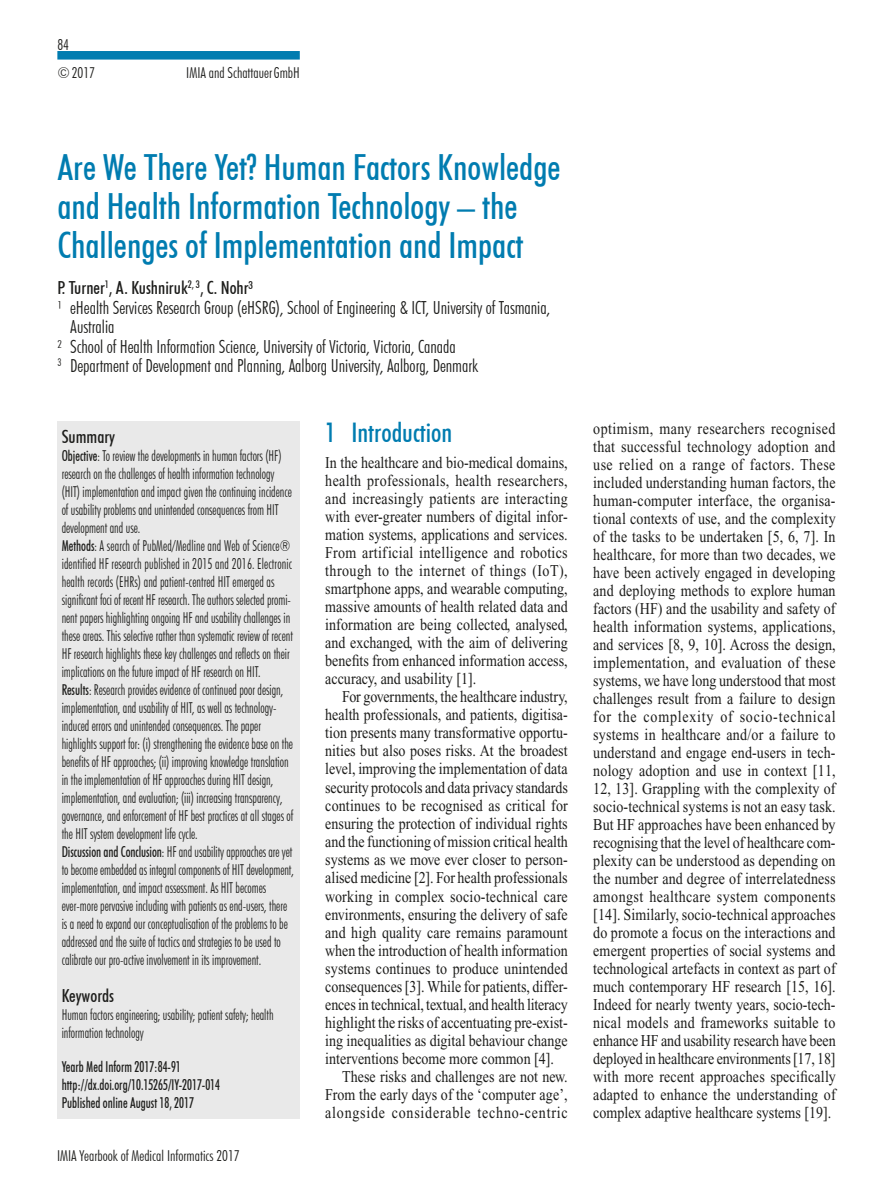
<style>
.page{position:relative;width:893px;height:1191px;background:#fff}
.page>*{position:absolute;margin:0;border:0;box-sizing:border-box;transform-origin:0 0}
.t1{font:500 condensed 36px/39px "Futura BT";color:#007cb0}
.t2{font:500 condensed 27px "Futura BT";color:#007cb0}
.t3{font:300 condensed 18px "Futura BT";color:#1d1d1b}
.t4{font:500 condensed 18px "Futura BT";color:#1d1d1b}
.t5{font:16.5px/18px "Times";color:#1d1d1b;text-align:justify;scale:.85 1}
.t6{font:16.5px "Times";letter-spacing:.055em;color:#1d1d1b;scale:.85 1}
.t7{font:300 condensed 15px/18px "Futura BT";color:#1d1d1b;scale:.85 1}
.t8{font:500 condensed 15px/18px "Futura BT";color:#1d1d1b;scale:.85 1}
.t9{font:300 condensed 15px "Futura BT";color:#1d1d1b}
.s1{font-weight:500}
</style>
<div class="page">
<div style="left:57px;top:51px;width:243px;height:9px;background:#007cb0"></div>
<div style="left:57px;top:421px;width:243px;height:697px;background:#e9e9e9"></div>
<p class="t9" style="left:57px;top:35px;width:13px">84</p>
<p class="t9" style="left:57px;top:63px;width:39px">©2017</p>
<p class="t9" style="left:186px;top:63px;width:115px">IMIA and SchattauerGmbH</p>
<h1 class="t1" style="left:57px;top:148px;width:505px">Are We There Yet? Human Factors Knowledge and Health Information Technology – the<br>Challenges of Implementation and Impact</h1>
<p class="t4" style="left:57px;top:277px;width:197px">P. Turner<sup>1</sup>, A. Kushniruk<sup>2,</sup> <sup>3</sup>, C. Nohr³</p>
<p class="t3" style="left:57px;top:296px;width:494px">¹ eHealth Services Research Group (eHSRG), School of Engineering &amp; ICT, University of Tasmania,</p>
<p class="t3" style="left:70px;top:316px;width:46px">Australia</p>
<p class="t3" style="left:57px;top:335px;width:400px">² School of Health Information Science, University of Victoria, Victoria, Canada</p>
<p class="t3" style="left:57px;top:355px;width:422px"><sup>3</sup> Department of Development and Planning, Aalborg University, Aalborg, Denmark</p>
<p class="t4" style="left:62px;top:426px;width:55px">Summary</p>
<p class="t7" style="left:62px;top:447px;width:275px"><span class="s1">Objective</span>: To review the developments in human factors (HF) research on the challenges of health information technology (HIT) implementation and impact given the continuing incidence of usability problems and unintended consequences from HIT development and use.<br><span class="s1">Methods</span>: A search of PubMed/Medline and Web of Science® identified HF research published in 2015 and 2016. Electronic health records (EHRs) and patient-centred HIT emerged as significant foci of recent HF research. The authors selected promi&shy;nent papers highlighting ongoing HF and usability challenges in these areas. This selective rather than systematic review of recent HF research highlights these key challenges and reflects on their implications on the future impact of HF research on HIT.<br><span class="s1">Results</span>: Research provides evidence of continued poor design, implementation, and usability of HIT, as well as technology&shy;induced errors and unintended consequences. The paper highlights support for: (i) strengthening the evidence base on the benefits of HF approaches; (ii) improving knowledge translation in the implementation of HF approaches during HIT design, implementation, and evaluation; (iii) increasing transparency, governance, and enforcement of HF best practices at all stages of the HIT system development life cycle.<br><span class="s1">Discussion and Conclusion</span>: HF and usability approaches are yet to become embedded as integral components of HIT development, implementation, and impact assessment. As HIT becomes ever-more pervasive including with patients as end-users, there is a need to expand our conceptualisation of the problems to be addressed and the suite of tactics and strategies to be used to calibrate our pro-active involvement in its improvement.</p>
<p class="t4" style="left:62px;top:984px;width:54px">Keywords</p>
<p class="t7" style="left:62px;top:1005px;width:251px">Human factors engineering; usability; patient safety; health information technology</p>
<p class="t8" style="left:62px;top:1057px;width:188px">Yearb Med Inform 2017:84-91 http://dx.doi.org/10.15265/IY-2017-014<br>Published online August 18, 2017</p>
<p class="t9" style="left:57px;top:1146px;width:184px">IMIA Yearbook of Medical Informatics 2017</p>
<h2 class="t2" style="left:325px;top:415px;width:129px">1 Introduction</h2>
<p class="t5" style="left:325px;top:454px;width:287px">In the healthcare and bio-medical domains, health professionals, health researchers, and increasingly patients are interacting with ever-greater numbers of digital infor&shy;mation systems, applications and services.<br>From artificial intelligence and robotics through to the internet of things (IoT), smartphone apps, and wearable computing, massive amounts of health related data and information are being collected, analysed, and exchanged, with the aim of delivering benefits from enhanced information access, accuracy, and usability [1].</p>
<p class="t5" style="left:342px;top:688px;width:267px">For governments, the healthcare industry,</p>
<p class="t5" style="left:325px;top:706px;width:287px">health professionals, and patients, digitisa-</p>
<p class="t5" style="left:325px;top:724px;width:287px">tion presents many transformative opportu-</p>
<p class="t5" style="left:325px;top:742px;width:287px">nities but also poses risks. At the broadest</p>
<p class="t5" style="left:325px;top:760px;width:287px">level, improving the implementation of data</p>
<p class="t5" style="left:325px;top:778px;width:287px">security protocols and data privacy standards</p>
<p class="t5" style="left:325px;top:796px;width:287px">continues to be recognised as critical for</p>
<p class="t5" style="left:325px;top:814px;width:287px">ensuring the protection of individual rights</p>
<p class="t5" style="left:325px;top:832px;width:287px">and the functioning of mission critical health</p>
<p class="t5" style="left:325px;top:850px;width:287px">systems as we move ever closer to person-</p>
<p class="t5" style="left:325px;top:869px;width:287px">alised medicine [2]. For health professionals</p>
<p class="t5" style="left:325px;top:887px;width:287px">working in complex socio-technical care</p>
<p class="t5" style="left:325px;top:905px;width:287px">environments, ensuring the delivery of safe</p>
<p class="t5" style="left:325px;top:923px;width:287px">and high quality care remains paramount</p>
<p class="t5" style="left:325px;top:941px;width:287px">when the introduction of health information</p>
<p class="t5" style="left:325px;top:959px;width:287px">systems continues to produce unintended</p>
<p class="t5" style="left:325px;top:977px;width:287px">consequences [3]. While for patients, differ-</p>
<p class="t5" style="left:325px;top:996px;width:287px">ences in technical, textual, and health literacy</p>
<p class="t5" style="left:325px;top:1014px;width:287px">highlight the risks of accentuating pre-exist-</p>
<p class="t5" style="left:325px;top:1032px;width:287px">ing inequalities as digital behaviour change</p>
<p class="t5" style="left:325px;top:1050px;width:271px">interventions become more common [4].</p>
<p class="t5" style="left:342px;top:1068px;width:267px">These risks and challenges are not new.</p>
<p class="t5" style="left:325px;top:1086px;width:287px">From the early days of the ‘computer age’,</p>
<p class="t6" style="left:325px;top:1104px;width:287px">alongside considerable techno-centric</p>
<p class="t5" style="left:593px;top:419px;width:287px">optimism, many researchers recognised that successful technology adoption and use relied on a range of factors. These included understanding human factors, the human-computer interface, the organisa&shy;tional contexts of use, and the complexity of the tasks to be undertaken [5, 6, 7]. In healthcare, for more than two decades, we have been actively engaged in developing and deploying methods to explore human factors (HF) and the usability and safety of health information systems, applications, and services [8, 9, 10]. Across the design, implementation, and evaluation of these systems, we have long understood that most challenges result from a failure to design for the complexity of socio-technical systems in healthcare and/or a failure to understand and engage end-users in tech&shy;nology adoption and use in context [11, 12, 13]. Grappling with the complexity of socio-technical systems is not an easy task.<br>But HF approaches have been enhanced by recognising that the level of healthcare com&shy;plexity can be understood as depending on the number and degree of interrelatedness amongst healthcare system components [14]. Similarly, socio-technical approaches do promote a focus on the interactions and emergent properties of social systems and technological artefacts in context as part of much contemporary HF research [15, 16].<br>Indeed for nearly twenty years, socio-tech&shy;nical models and frameworks suitable to enhance HF and usability research have been deployed in healthcare environments [17, 18] with more recent approaches specifically adapted to enhance the understanding of complex adaptive healthcare systems [19].</p>
</div>
